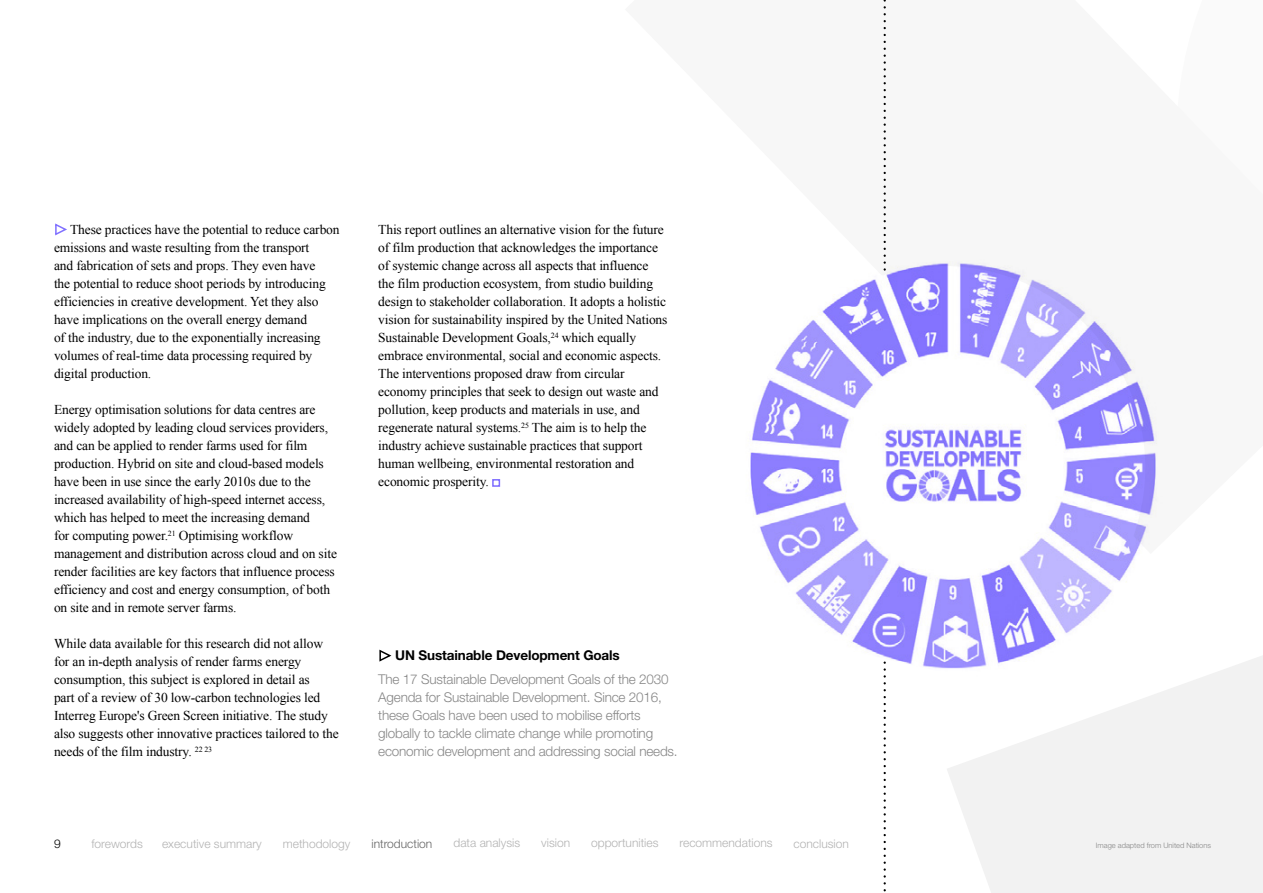
<style>
.page{position:relative;width:1263px;height:893px;background:#fff}
.page>*{position:absolute;margin:0;border:0;box-sizing:border-box;transform-origin:0 0}
.Main_copy{font:13.5px/18px "Times New Roman";letter-spacing:-.01em;color:#000}
.t1{font:300 13.5px/18px "Helvetica Neue LT Std";letter-spacing:-.015em;color:#878787}
.t2{font:700 13.5px "Helvetica Neue LT Std";letter-spacing:-.01em;color:#000}
.t3{font:300 12px "Helvetica Neue LT Std";color:#b3b3b3}
.Job_title{font:300 12px "Helvetica Neue LT Std";color:#666}
.t4{font:300 12px "Helvetica Neue LT Std";color:#000}
.Header_2{font:300 7.5px "Helvetica Neue LT Std";color:#878787}
.s1{color:#8070ff}
.s2{font-family:"Times New Roman";font-weight:400}
</style>
<div class="page">
<svg style="left:947px;top:656px;width:316px;height:237px;fill:#f2f2f2"></svg>
<svg style="left:883px;top:0;width:3px;height:892px"></svg>
<img style="left:750px;top:253px;width:481px;height:434px">
<p class="Main_copy" style="left:54px;top:220px;width:287px"><span class="s1">►</span> These practices have the potential to reduce carbon emissions and waste resulting from the transport<br>and fabrication of sets and props. They even have<br>the potential to reduce shoot periods by introducing efficiencies in creative development. Yet they also have implications on the overall energy demand<br>of the industry, due to the exponentially increasing volumes of real-time data processing required by digital production.</p>
<p class="Main_copy" style="left:54px;top:400px;width:284px">Energy optimisation solutions for data centres are widely adopted by leading cloud services providers, and can be applied to render farms used for film production. Hybrid on site and cloud-based models have been in use since the early 2010s due to the increased availability of high-speed internet access, which has helped to meet the increasing demand<br>for computing power.<sup>21</sup> Optimising workflow management and distribution across cloud and on site render facilities are key factors that influence process efficiency and cost and energy consumption, of both on site and in remote server farms.</p>
<p class="Main_copy" style="left:54px;top:634px;width:286px">While data available for this research did not allow for an in-depth analysis of render farms energy consumption, this subject is explored in detail as<br>part of a review of 30 low-carbon technologies led Interreg Europe's Green Screen initiative. The study also suggests other innovative practices tailored to the needs of the film industry. <sup>22</sup> <sup>23</sup></p>
<p class="Main_copy" style="left:378px;top:220px;width:291px">This report outlines an alternative vision for the future of film production that acknowledges the importance of systemic change across all aspects that influence the film production ecosystem, from studio building design to stakeholder collaboration. It adopts a holistic vision for sustainability inspired by the United Nations Sustainable Development Goals,<sup>24</sup> which equally embrace environmental, social and economic aspects.<br>The interventions proposed draw from circular economy principles that seek to design out waste and pollution, keep products and materials in use, and regenerate natural systems.<sup>25</sup> The aim is to help the industry achieve sustainable practices that support human wellbeing, environmental restoration and economic prosperity. <span class="s1">■</span></p>
<p class="t2" style="left:378px;top:647px;width:243px"><span class="s2">►</span> UN Sustainable Development Goals</p>
<p class="t1" style="left:378px;top:670px;width:301px">The 17 Sustainable Development Goals of the 2030<br>Agenda for Sustainable Development. Since 2016, these Goals have been used to mobilise efforts globally to tackle climate change while promoting economic development and addressing social needs.</p>
<p class="t4" style="left:54px;top:836px;width:8px">9</p>
<p class="t3" style="left:92px;top:836px;width:53px">forewords</p>
<p class="t3" style="left:162px;top:836px;width:101px">executive summary</p>
<p class="t3" style="left:283px;top:836px;width:69px">methodology</p>
<p class="Job_title" style="left:371px;top:836px;width:62px">introduction</p>
<p class="t3" style="left:453px;top:835px;width:68px">data analysis</p>
<p class="t3" style="left:541px;top:835px;width:30px">vision</p>
<p class="t3" style="left:591px;top:835px;width:69px">opportunities</p>
<p class="t3" style="left:680px;top:835px;width:95px">recommendations</p>
<p class="t3" style="left:794px;top:836px;width:57px">conclusion</p>
<p class="Header_2" style="left:1096px;top:841px;width:117px">Image adapted from United Nations</p>
</div>
